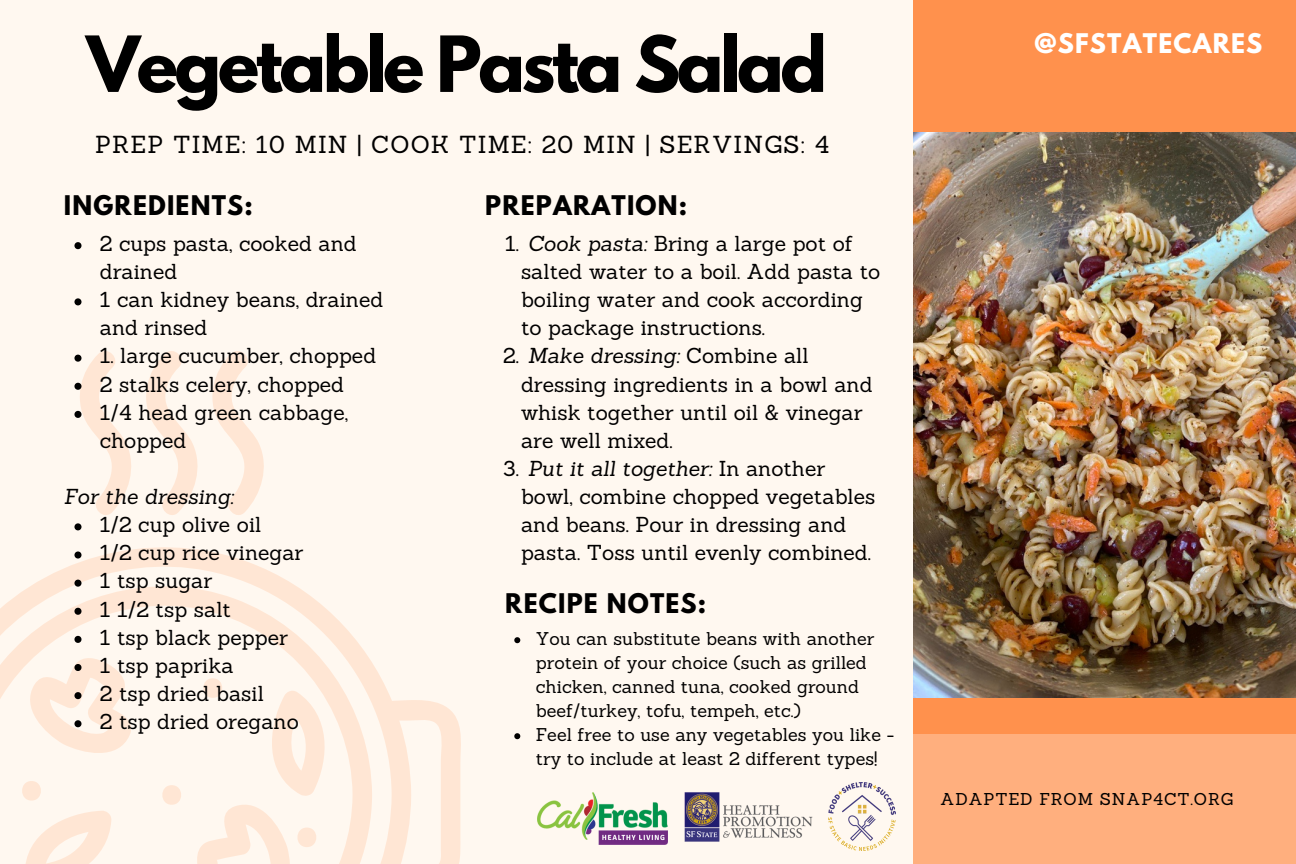
<style>
.page{position:relative;width:1296px;height:864px;background:#fff8f0}
.page>*{position:absolute;margin:0;border:0;box-sizing:border-box;transform-origin:0 0}
.t1{font:700 68.4px "League Spartan";letter-spacing:-.05em;color:#000}
.t2{font:24px "Sanchez";letter-spacing:.05em;color:#000}
.t3{font:700 24px "League Spartan";letter-spacing:.05em;color:#000}
.t4{font:700 24px "League Spartan";letter-spacing:.05em;color:#fff}
.t5{font:21px/28.2px "Sanchez";color:#000}
.t6{font:italic 21px "Sanchez";color:#000}
.t7{font:18px/24px "Sanchez";color:#000}
.t8{font:16.8px "Sanchez";letter-spacing:.05em;color:#000}
.s1{font-style:italic}
</style>
<div class="page">
<svg style="left:0;top:351px;width:461px;height:513px"></svg>
<div style="left:913px;top:0;width:383px;height:864px;background:#ff914d"></div>
<div style="left:913px;top:735px;width:383px;height:129px;background:#ffaf7e"></div>
<img style="left:684px;top:792px;width:128px;height:50px">
<img style="left:828px;top:783px;width:68px;height:67px">
<img style="left:537px;top:792px;width:131px;height:52px">
<img style="left:913px;top:133px;width:383px;height:564px">
<svg style="left:514px;top:637px;width:6px;height:6px"></svg>
<svg style="left:514px;top:733px;width:6px;height:6px"></svg>
<svg style="left:74px;top:242px;width:8px;height:7px"></svg>
<svg style="left:74px;top:298px;width:8px;height:7px"></svg>
<svg style="left:74px;top:355px;width:8px;height:7px"></svg>
<svg style="left:74px;top:383px;width:8px;height:7px"></svg>
<svg style="left:74px;top:411px;width:8px;height:7px"></svg>
<svg style="left:74px;top:523px;width:8px;height:7px"></svg>
<svg style="left:74px;top:552px;width:8px;height:7px"></svg>
<svg style="left:74px;top:580px;width:8px;height:7px"></svg>
<svg style="left:74px;top:608px;width:8px;height:7px"></svg>
<svg style="left:74px;top:636px;width:8px;height:7px"></svg>
<svg style="left:74px;top:664px;width:8px;height:7px"></svg>
<svg style="left:74px;top:692px;width:8px;height:7px"></svg>
<svg style="left:74px;top:720px;width:8px;height:7px"></svg>
<p class="t1" style="left:86px;top:30px;width:742px">Vegetable Pasta Salad</p>
<p class="t2" style="left:95px;top:129px;width:736px">PREP TIME: 10 MIN | COOK TIME: 20 MIN | SERVINGS: 4</p>
<p class="t3" style="left:64px;top:193px;width:191px">INGREDIENTS:</p>
<h4 class="t3" style="left:485px;top:193px;width:204px">PREPARATION:</h4>
<p class="t5" style="left:100px;top:229px;width:259px">2 cups pasta, cooked and drained</p>
<p class="t5" style="left:100px;top:285px;width:285px">1 can kidney beans, drained and rinsed</p>
<h2 class="t5" style="left:100px;top:342px;width:278px">1. large cucumber, chopped</h2>
<p class="t5" style="left:100px;top:370px;width:246px">2 stalks celery, chopped</p>
<p class="t5" style="left:100px;top:398px;width:250px">1/4 head green cabbage, chopped</p>
<p class="t6" style="left:64px;top:483px;width:171px">For the dressing:</p>
<h2 class="t5" style="left:100px;top:510px;width:163px">1/2 cup olive oil</h2>
<p class="t5" style="left:100px;top:539px;width:205px">1/2 cup rice vinegar</p>
<p class="t5" style="left:100px;top:567px;width:114px">1 tsp sugar</p>
<p class="t5" style="left:100px;top:595px;width:133px">1 1/2 tsp salt</p>
<p class="t5" style="left:100px;top:623px;width:190px">1 tsp black pepper</p>
<p class="t5" style="left:100px;top:651px;width:135px">1 tsp paprika</p>
<h2 class="t5" style="left:100px;top:679px;width:166px">2 tsp dried basil</h2>
<p class="t5" style="left:100px;top:707px;width:201px">2 tsp dried oregano</p>
<p class="t5" style="left:521px;top:229px;width:361px;text-indent:-16px">1. <span class="s1">Cook pasta:</span> Bring a large pot of salted water to a boil. Add pasta to boiling water and cook according to package instructions.</p>
<p class="t5" style="left:521px;top:342px;width:353px;text-indent:-18px">2. <span class="s1">Make dressing:</span> Combine all dressing ingredients in a bowl and whisk together until oil &amp; vinegar are well mixed.</p>
<p class="t5" style="left:521px;top:454px;width:356px;text-indent:-18px">3. <span class="s1">Put it all together:</span> In another bowl, combine chopped vegetables and beans. Pour in dressing and pasta. Toss until evenly combined.</p>
<p class="t3" style="left:505px;top:591px;width:203px">RECIPE NOTES:</p>
<p class="t7" style="left:536px;top:626px;width:340px">You can substitute beans with another protein of your choice (such as grilled chicken, canned tuna, cooked ground beef/turkey, tofu, tempeh, etc.)</p>
<p class="t7" style="left:536px;top:722px;width:360px">Feel free to use any vegetables you like - try to include at least 2 different types!</p>
<p class="t4" style="left:1035px;top:31px;width:229px">@SFSTATECARES</p>
<p class="t8" style="left:941px;top:788px;width:294px">ADAPTED FROM SNAP4CT.ORG</p>
</div>
